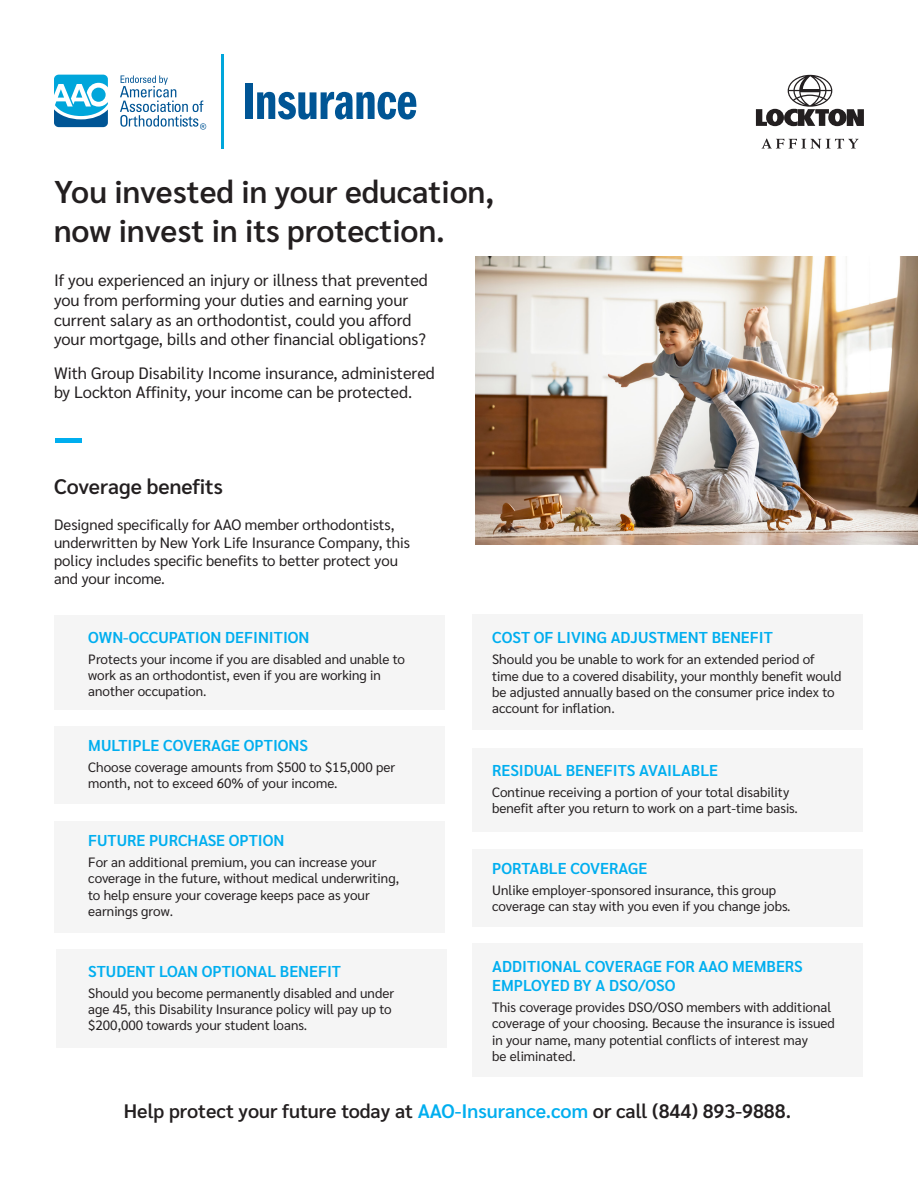
<style>
.page{position:relative;width:918px;height:1188px;background:#fff}
.page>*{position:absolute;margin:0;border:0;box-sizing:border-box;transform-origin:0 0}
.t1{font:600 31.5px/39px "Sarabun";color:#231f20}
.t2{font:600 21px "Sarabun";color:#231f20}
.t3{font:600 19.5px "Sarabun";color:#231f20}
.t4{font:16.5px/19.8px "Sarabun";color:#231f20}
.t5{font:600 15.75px "Sarabun";color:#00aeef}
.t6{font:15px/18px "Sarabun";color:#231f20}
.t7{font:13.5px/16.2px "Sarabun";color:#231f20}
.s1{color:#00aeef}
</style>
<div class="page">
<div style="left:54px;top:615px;width:391px;height:94px;background:#f5f5f5"></div>
<div style="left:54px;top:727px;width:391px;height:77px;background:#f5f5f5"></div>
<div style="left:54px;top:821px;width:391px;height:111px;background:#f5f5f5"></div>
<div style="left:56px;top:949px;width:391px;height:98px;background:#f5f5f5"></div>
<div style="left:472px;top:748px;width:390px;height:84px;background:#f5f5f5"></div>
<div style="left:472px;top:615px;width:390px;height:115px;background:#f5f5f5"></div>
<div style="left:472px;top:849px;width:390px;height:78px;background:#f5f5f5"></div>
<div style="left:472px;top:944px;width:390px;height:133px;background:#f5f5f5"></div>
<svg style="left:54px;top:75px;width:54px;height:52px"></svg>
<svg style="left:120px;top:75px;width:86px;height:55px"></svg>
<hr style="left:221px;top:54px;width:3px;height:95px;background:#00a6db">
<div style="left:245px;top:83px;width:7px;height:36px;background:#005595"></div>
<svg style="left:257px;top:92px;width:159px;height:28px"></svg>
<svg style="left:756px;top:75px;width:108px;height:51px"></svg>
<svg style="left:762px;top:139px;width:97px;height:10px"></svg>
<img style="left:475px;top:256px;width:443px;height:289px">
<div style="left:55px;top:438px;width:26px;height:5px;background:#00aeef"></div>
<p class="t1" style="left:54px;top:173px;width:442px">You invested in your education, now invest in its protection.</p>
<p class="t4" style="left:54px;top:270px;width:375px">If you experienced an injury or illness that prevented you from performing your duties and earning your current salary as an orthodontist, could you afford your mortgage, bills and other financial obligations?</p>
<p class="t4" style="left:54px;top:363px;width:382px">With Group Disability Income insurance, administered by Lockton Affinity, your income can be protected.</p>
<p class="t2" style="left:54px;top:474px;width:170px">Coverage benefits</p>
<p class="t6" style="left:54px;top:516px;width:342px">Designed specifically for AAO member orthodontists,</p>
<p class="t6" style="left:54px;top:534px;width:358px">underwritten by New York Life Insurance Company, this policy includes specific benefits to better protect you and your income.</p>
<p class="t5" style="left:88px;top:628px;width:223px">OWN-OCCUPATION DEFINITION</p>
<p class="t7" style="left:88px;top:651px;width:318px">Protects your income if you are disabled and unable to work as an orthodontist, even if you are working in another occupation.</p>
<p class="t5" style="left:88px;top:736px;width:221px">MULTIPLE COVERAGE OPTIONS</p>
<p class="t7" style="left:88px;top:759px;width:308px">Choose coverage amounts from $500 to $15,000 per month, not to exceed 60% of your income.</p>
<p class="t5" style="left:88px;top:832px;width:198px">FUTURE PURCHASE OPTION</p>
<p class="t7" style="left:88px;top:855px;width:312px">For an additional premium, you can increase your coverage in the future, without medical underwriting, to help ensure your coverage keeps pace as your earnings grow.</p>
<p class="t5" style="left:88px;top:962px;width:254px">STUDENT LOAN OPTIONAL BENEFIT</p>
<p class="t7" style="left:88px;top:985px;width:307px">Should you become permanently disabled and under age 45, this Disability Insurance policy will pay up to $200,000 towards your student loans.</p>
<p class="t5" style="left:492px;top:629px;width:282px">COST OF LIVING ADJUSTMENT BENEFIT</p>
<p class="t7" style="left:492px;top:652px;width:351px">Should you be unable to work for an extended period of time due to a covered disability, your monthly benefit would be adjusted annually based on the consumer price index to account for inflation.</p>
<p class="t5" style="left:492px;top:761px;width:227px">RESIDUAL BENEFITS AVAILABLE</p>
<p class="t7" style="left:492px;top:784px;width:307px">Continue receiving a portion of your total disability benefit after you return to work on a part-time basis.</p>
<p class="t5" style="left:492px;top:860px;width:157px">PORTABLE COVERAGE</p>
<p class="t7" style="left:492px;top:882px;width:286px">Unlike employer-sponsored insurance, this group</p>
<p class="t7" style="left:492px;top:899px;width:300px">coverage can stay with you even if you change jobs.</p>
<p class="t5" style="left:492px;top:958px;width:312px">ADDITIONAL COVERAGE FOR AAO MEMBERS</p>
<p class="t5" style="left:492px;top:977px;width:185px">EMPLOYED BY A DSO/OSO</p>
<p class="t7" style="left:492px;top:999px;width:344px">This coverage provides DSO/OSO members with additional coverage of your choosing. Because the insurance is issued in your name, many potential conflicts of interest may<br>be eliminated.</p>
<p class="t3" style="left:124px;top:1100px;width:669px">Help protect your future today at <span class="s1">AAO-Insurance.com</span> or call (844) 893-9888.</p>
</div>
